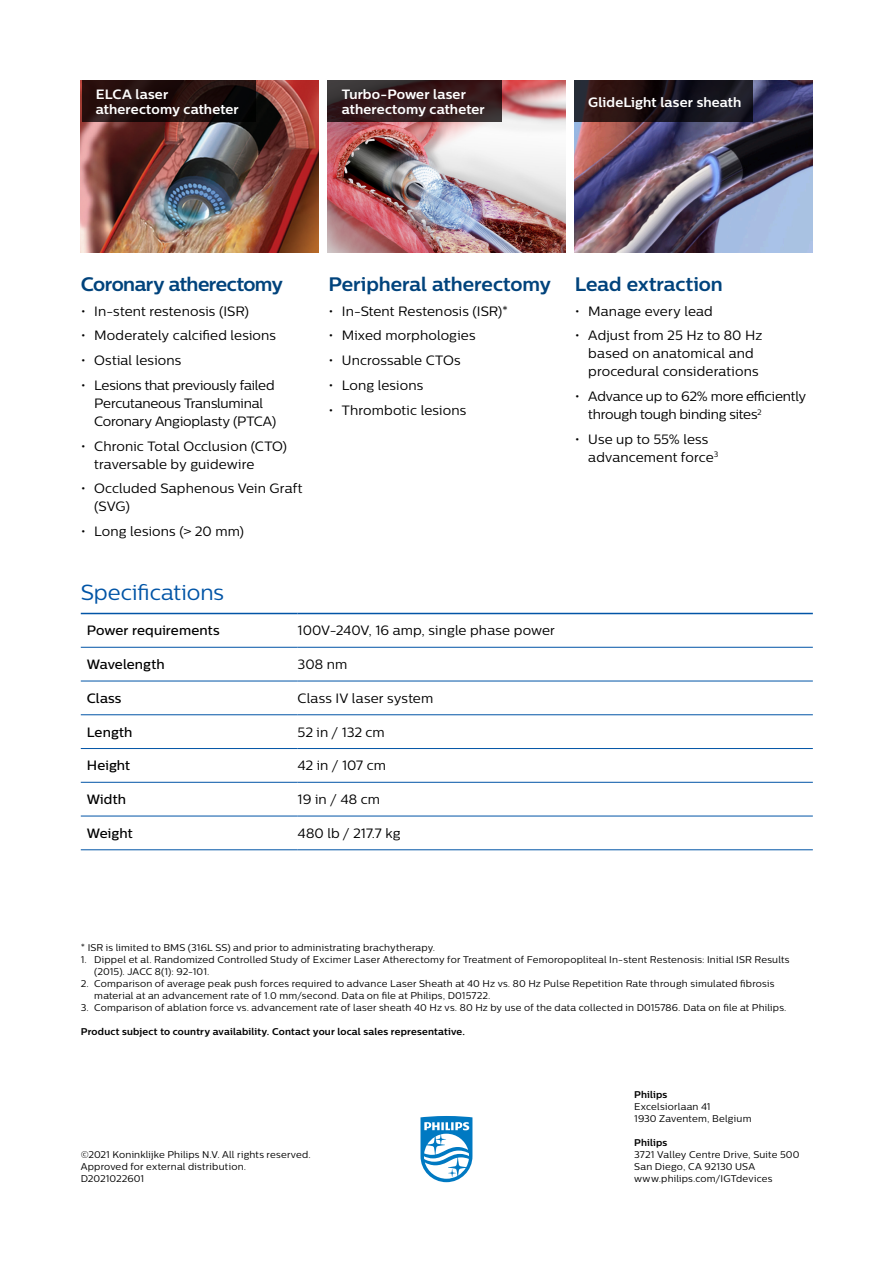
<style>
.page{position:relative;width:893px;height:1263px;background:#fff}
.page>*{position:absolute;margin:0;border:0;box-sizing:border-box;transform-origin:0 0}
.Subhead__10{font:21.75px "Centrale Sans";letter-spacing:-.005em;color:#0154a6}
.Body__10{font:700 19.5px "Centrale Sans";letter-spacing:-.01em;color:#01437c}
.Body__10-2{font:700 19.5px "Centrale Sans";letter-spacing:-.03em;color:#01437c}
.Body__10-3{font:13.5px/18px "Centrale Sans";letter-spacing:.005em;color:#000}
.Body__10-4{font:13.5px/18px "Centrale Sans";letter-spacing:-.015em;color:#000}
.Caption_Bullets__10{font:700 13.5px/15px "Centrale Sans";letter-spacing:.01em;color:#fff}
.Body__10-5{font:500 13.5px "Centrale Sans";letter-spacing:.005em;color:#000}
.Disclaimer__10{font:9.75px/12px "Centrale Sans";letter-spacing:.02em;color:#000}
.Disclaimer__10-2{font:700 9.75px "Centrale Sans";letter-spacing:.02em;color:#000}
.s1{font-weight:700}
</style>
<div class="page">
<hr style="left:81px;top:647px;width:217px;height:1px;background:#0154a6">
<hr style="left:298px;top:647px;width:515px;height:1px;background:#0154a6">
<hr style="left:81px;top:681px;width:217px;height:1px;background:#0154a6">
<hr style="left:298px;top:681px;width:515px;height:1px;background:#0154a6">
<hr style="left:81px;top:714px;width:217px;height:1px;background:#0154a6">
<hr style="left:298px;top:714px;width:515px;height:1px;background:#0154a6">
<hr style="left:81px;top:782px;width:217px;height:1px;background:#0154a6">
<hr style="left:298px;top:782px;width:515px;height:1px;background:#0154a6">
<hr style="left:81px;top:816px;width:217px;height:1px;background:#0154a6">
<hr style="left:298px;top:816px;width:515px;height:1px;background:#0154a6">
<hr style="left:81px;top:849px;width:217px;height:1px;background:#0154a6">
<hr style="left:298px;top:849px;width:515px;height:1px;background:#0154a6">
<hr style="left:81px;top:613px;width:217px;height:1px;background:#0154a6">
<hr style="left:298px;top:613px;width:515px;height:1px;background:#0154a6">
<hr style="left:81px;top:748px;width:217px;height:1px;background:#0154a6">
<hr style="left:298px;top:748px;width:515px;height:1px;background:#0154a6">
<svg style="left:420px;top:1116px;width:52px;height:66px"></svg>
<img style="left:81px;top:81px;width:238px;height:172px">
<img style="left:327px;top:81px;width:239px;height:172px">
<img style="left:574px;top:81px;width:238px;height:172px">
<svg style="left:82px;top:81px;width:174px;height:41px"></svg>
<svg style="left:574px;top:81px;width:179px;height:41px"></svg>
<svg style="left:328px;top:81px;width:174px;height:41px;fill:#361b1e"></svg>
<p class="Caption_Bullets__10" style="left:96px;top:87px;width:145px">ELCA laser atherectomy catheter</p>
<p class="Caption_Bullets__10" style="left:342px;top:87px;width:145px">Turbo-Power laser atherectomy catheter</p>
<p class="Caption_Bullets__10" style="left:588px;top:94px;width:155px">GlideLight laser sheath</p>
<p class="Body__10-2" style="left:81px;top:272px;width:204px">Coronary atherectomy</p>
<p class="Body__10-3" style="left:81px;top:302px;width:170px">• In-stent restenosis (ISR)</p>
<p class="Body__10-3" style="left:81px;top:326px;width:197px">• Moderately calcified lesions</p>
<p class="Body__10-3" style="left:81px;top:351px;width:102px">• Ostial lesions</p>
<p class="Body__10-4" style="left:94px;top:376px;width:183px;text-indent:-14px">• Lesions that previously failed<br>Percutaneous Transluminal<br>Coronary Angioplasty (PTCA)</p>
<p class="Body__10-3" style="left:94px;top:437px;width:194px;text-indent:-14px">• Chronic Total Occlusion (CTO) traversable by guidewire</p>
<p class="Body__10-3" style="left:94px;top:479px;width:210px;text-indent:-14px">• Occluded Saphenous Vein Graft (SVG)</p>
<p class="Body__10-3" style="left:81px;top:522px;width:165px">• Long lesions (&gt; 20 mm)</p>
<p class="Subhead__10" style="left:81px;top:580px;width:145px">Specifications</p>
<p class="Body__10" style="left:328px;top:272px;width:224px">Peripheral atherectomy</p>
<p class="Body__10-3" style="left:328px;top:302px;width:181px">• In-Stent Restenosis (ISR)*</p>
<p class="Body__10-3" style="left:328px;top:326px;width:149px">• Mixed morphologies</p>
<p class="Body__10-3" style="left:328px;top:351px;width:134px">• Uncrossable CTOs</p>
<p class="Body__10-3" style="left:328px;top:376px;width:96px">• Long lesions</p>
<p class="Body__10-3" style="left:328px;top:401px;width:139px">• Thrombotic lesions</p>
<p class="Body__10-5" style="left:87px;top:623px;width:134px">Power requirements</p>
<p class="Body__10-3" style="left:298px;top:621px;width:259px">100V-240V, 16 amp, single phase power</p>
<p class="Body__10-5" style="left:87px;top:656px;width:79px">Wavelength</p>
<p class="Body__10-3" style="left:298px;top:655px;width:51px">308 nm</p>
<p class="Body__10-5" style="left:87px;top:690px;width:36px">Class</p>
<p class="Body__10-3" style="left:298px;top:689px;width:137px">Class IV laser system</p>
<p class="Body__10-5" style="left:87px;top:724px;width:47px">Length</p>
<p class="Body__10-3" style="left:298px;top:723px;width:89px">52 in / 132 cm</p>
<p class="Body__10-5" style="left:87px;top:758px;width:45px">Height</p>
<p class="Body__10-3" style="left:298px;top:756px;width:90px">42 in / 107 cm</p>
<p class="Body__10-5" style="left:87px;top:791px;width:41px">Width</p>
<p class="Body__10-3" style="left:298px;top:790px;width:84px">19 in / 48 cm</p>
<p class="Body__10-5" style="left:87px;top:825px;width:47px">Weight</p>
<p class="Body__10-3" style="left:298px;top:824px;width:104px">480 lb / 217.7 kg</p>
<p class="Body__10" style="left:575px;top:272px;width:150px">Lead extraction</p>
<p class="Body__10-3" style="left:575px;top:302px;width:140px">• Manage every lead</p>
<p class="Body__10-3" style="left:588px;top:326px;width:175px;text-indent:-14px">• Adjust from 25 Hz to 80 Hz based on anatomical and procedural considerations</p>
<p class="Body__10-4" style="left:588px;top:387px;width:219px;text-indent:-14px">• Advance up to 62% more efficiently through tough binding sites<sup>2</sup></p>
<p class="Body__10-3" style="left:588px;top:430px;width:131px;text-indent:-14px">• Use up to 55% less advancement force<sup>3</sup></p>
<p class="Disclaimer__10" style="left:81px;top:942px;width:356px">* ISR is limited to BMS (316L SS) and prior to administrating brachytherapy.</p>
<p class="Disclaimer__10" style="left:94px;top:954px;width:697px;text-indent:-14px">1. Dippel et al. Randomized Controlled Study of Excimer Laser Atherectomy for Treatment of Femoropopliteal In-stent Restenosis: Initial ISR Results (2015). JACC 8(1): 92-101.</p>
<p class="Disclaimer__10" style="left:94px;top:978px;width:682px;text-indent:-14px">2. Comparison of average peak push forces required to advance Laser Sheath at 40 Hz vs. 80 Hz Pulse Repetition Rate through simulated fibrosis material at an advancement rate of 1.0 mm/second. Data on file at Philips, D015722.</p>
<p class="Disclaimer__10" style="left:81px;top:1002px;width:707px">3. Comparison of ablation force vs. advancement rate of laser sheath 40 Hz vs. 80 Hz by use of the data collected in D015786. Data on file at Philips.</p>
<p class="Disclaimer__10-2" style="left:81px;top:1026px;width:386px">Product subject to country availability. Contact your local sales representative.</p>
<p class="Disclaimer__10" style="left:81px;top:1148px;width:231px">©2021 Koninklijke Philips N.V. All rights reserved.</p>
<p class="Disclaimer__10" style="left:81px;top:1160px;width:167px">Approved for external distribution.</p>
<p class="Disclaimer__10" style="left:81px;top:1172px;width:65px">D2021022601</p>
<p class="Disclaimer__10" style="left:634px;top:1088px;width:78px"><span class="s1">Philips<br></span>Excelsiorlaan 41</p>
<p class="Disclaimer__10" style="left:634px;top:1112px;width:119px">1930 Zaventem, Belgium</p>
<p class="Disclaimer__10" style="left:634px;top:1136px;width:167px"><span class="s1">Philips<br></span>3721 Valley Centre Drive, Suite 500<br>San Diego, CA 92130 USA www.philips.com/IGTdevices</p>
</div>
